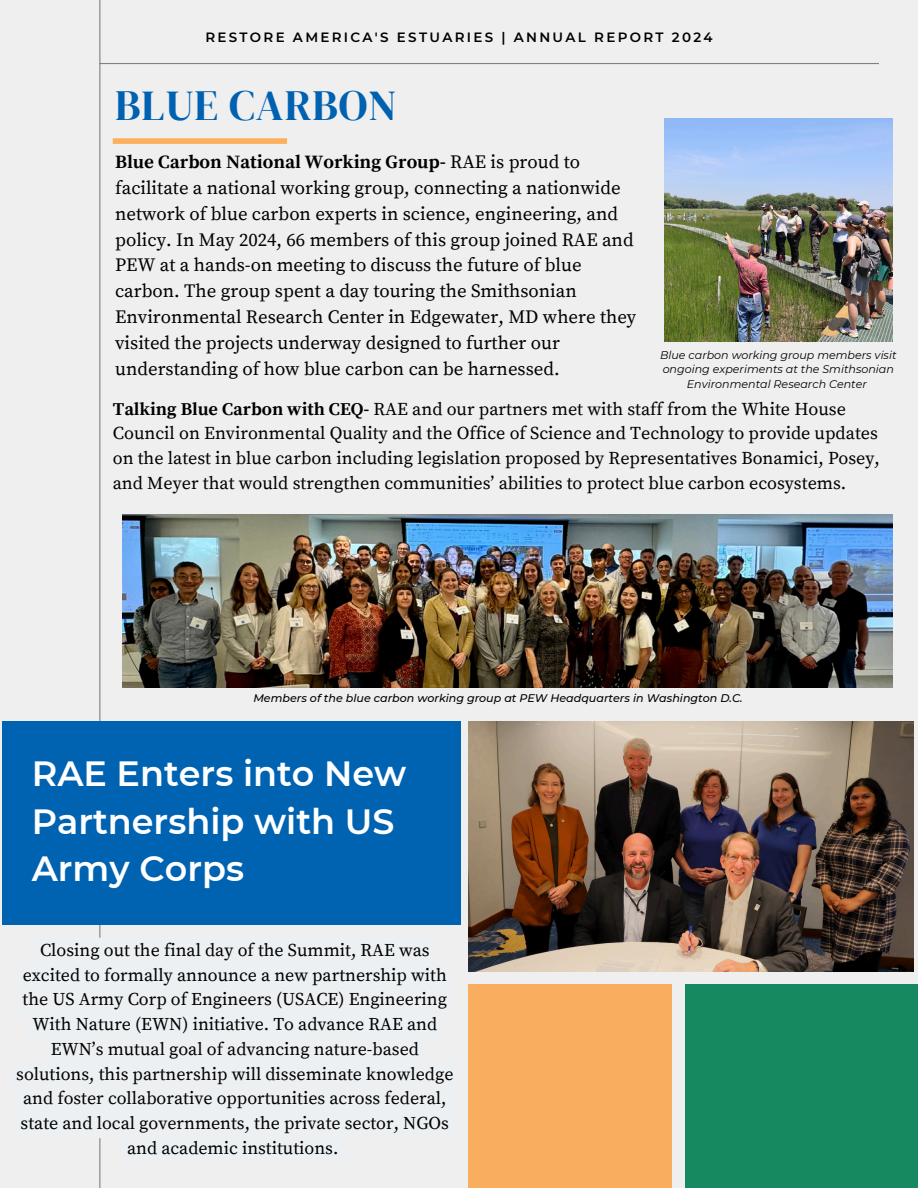
<style>
.page{position:relative;width:918px;height:1188px;background:#efefef}
.page>*{position:absolute;margin:0;border:0;box-sizing:border-box;transform-origin:0 0}
.t1{font:42.75px "DM Serif Display";letter-spacing:.02em;color:#0061b1}
.t2{font:600 34.95px/47.5px "Montserrat";color:#fff}
.t3{font:18.75px/25.8px "Source Serif Pro";color:#000}
.t4{font:18px/24.8px "Source Serif Pro";color:#000}
.t5{font:17.85px/24.8px "Source Serif Pro";color:#000;text-align:center}
.t6{font:600 13.5px "Montserrat";letter-spacing:.17em;color:#000}
.t7{font:italic 11.1px/14.9px "Montserrat";color:#000;text-align:center}
.t8{font:italic 500 11.1px "Montserrat";color:#000}
.s1{font-weight:700}
</style>
<div class="page">
<hr style="left:99px;top:0;width:1px;height:1188px;background:#808080">
<hr style="left:99px;top:63px;width:780px;height:1px;background:#808080">
<img style="left:664px;top:119px;width:228px;height:222px">
<div style="left:113px;top:138px;width:174px;height:6px;background:#fbb05e"></div>
<div style="left:469px;top:984px;width:203px;height:204px;background:#f8ae5e"></div>
<img style="left:469px;top:721px;width:444px;height:250px">
<div style="left:685px;top:984px;width:233px;height:204px;background:#178961"></div>
<div style="left:2px;top:721px;width:458px;height:204px;background:#0063b2"></div>
<img style="left:123px;top:514px;width:769px;height:174px">
<h4 class="t6" style="left:205px;top:29px;width:509px">RESTORE AMERICA'S ESTUARIES | ANNUAL REPORT 2024</h4>
<p class="t1" style="left:115px;top:75px;width:283px">BLUE CARBON</p>
<p class="t3" style="left:115px;top:150px;width:523px"><span class="s1">Blue Carbon National Working Group-</span> RAE is proud to facilitate a national working group, connecting a nationwide network of blue carbon experts in science, engineering, and policy. In May 2024, 66 members of this group joined RAE and PEW at a hands-on meeting to discuss the future of blue carbon. The group spent a day touring the Smithsonian Environmental Research Center in Edgewater, MD where they visited the projects underway designed to further our understanding of how blue carbon can be harnessed.</p>
<p class="t7" style="left:660px;top:347px;width:238px">Blue carbon working group members visit ongoing experiments at the Smithsonian<br>Environmental Research Center</p>
<h1 class="t4" style="left:113px;top:397px;width:769px"><span class="s1">Talking Blue Carbon with CEQ-</span> RAE and our partners met with staff from the White House Council on Environmental Quality and the Office of Science and Technology to provide updates on the latest in blue carbon including legislation proposed by Representatives Bonamici, Posey, and Meyer that would strengthen communities’ abilities to protect blue carbon ecosystems.</h1>
<p class="t8" style="left:253px;top:691px;width:491px">Members of the blue carbon working group at PEW Headquarters in Washington D.C.</p>
<h3 class="t2" style="left:32px;top:750px;width:376px">RAE Enters into New<br>Partnership with US<br>Army Corps</h3>
<p class="t5" style="left:16px;top:938px;width:439px">Closing out the final day of the Summit, RAE was excited to formally announce a new partnership with the US Army Corp of Engineers (USACE) Engineering With Nature (EWN) initiative. To advance RAE and EWN’s mutual goal of advancing nature-based solutions, this partnership will disseminate knowledge and foster collaborative opportunities across federal, state and local governments, the private sector, NGOs and academic institutions.</p>
</div>
